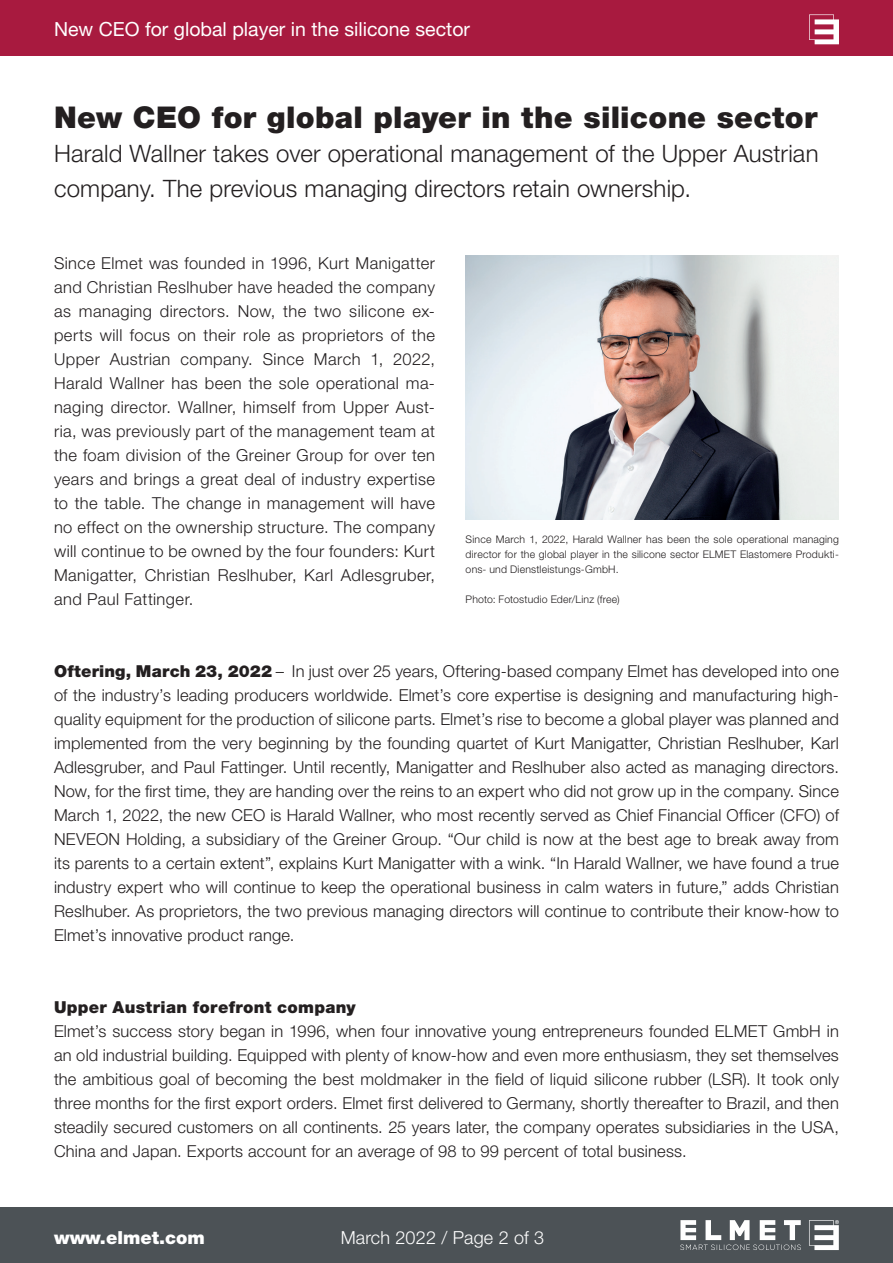
<style>
.page{position:relative;width:893px;height:1263px;background:#fff}
.page>*{position:absolute;margin:0;border:0;box-sizing:border-box;transform-origin:0 0}
.t1{font:900 30px "Helvetica Neue LT Std";letter-spacing:.01em;color:#231f20}
.t2{font:300 24px/34.5px "Helvetica Neue LT Std";letter-spacing:.005em;color:#231f20}
.t3{font:22.5px "Helvetica Neue LT Std";color:#fff}
.t4{font:19.5px "Helvetica Neue LT Std";color:#fff}
.t5{font:300 18px "Helvetica Neue LT Std";letter-spacing:.01em;color:#fff}
.t6{font:900 18px "Helvetica Neue LT Std";color:#fff}
.t7{font:300 16.5px/24px "Helvetica Neue LT Std";letter-spacing:.015em;color:#231f20;text-align:justify}
.t8{font:900 16.5px "Helvetica Neue LT Std";letter-spacing:.015em;color:#231f20}
.t9{font:300 10.5px/15px "Helvetica Neue LT Std";letter-spacing:.02em;color:#231f20;text-align:justify}
.s1{font-weight:900}
</style>
<div class="page">
<div style="left:0;top:1207px;width:893px;height:56px;background:#4c5256"></div>
<div style="left:0;top:0;width:893px;height:55px;background:#a81a3f"></div>
<svg style="left:809px;top:1220px;width:30px;height:30px"></svg>
<svg style="left:680px;top:1220px;width:121px;height:30px"></svg>
<svg style="left:809px;top:14px;width:30px;height:30px"></svg>
<img style="left:466px;top:255px;width:373px;height:265px">
<p class="t4" style="left:54px;top:18px;width:417px">New CEO for global player in the silicone sector</p>
<h3 class="t3" style="left:144px;top:19px;width:138px">Fakuma 2018</h3>
<h1 class="t1" style="left:54px;top:99px;width:765px">New CEO for global player in the silicone sector</h1>
<h2 class="t2" style="left:54px;top:136px;width:766px">Harald Wallner takes over operational management of the Upper Austrian company. The previous managing directors retain ownership.</h2>
<p class="t7" style="left:54px;top:251px;width:383px">Since Elmet was founded in 1996, Kurt Manigatter and Christian Reslhuber have headed the company as managing directors. Now, the two silicone ex&shy;perts will focus on their role as proprietors of the Upper Austrian company. Since March 1, 2022, Harald Wallner has been the sole operational ma&shy;naging director. Wallner, himself from Upper Aust&shy;ria, was previously part of the management team at the foam division of the Greiner Group for over ten years and brings a great deal of industry expertise to the table. The change in management will have no effect on the ownership structure. The company will continue to be owned by the four founders: Kurt Manigatter, Christian Reslhuber, Karl Adlesgruber, and Paul Fattinger.</p>
<p class="t9" style="left:466px;top:532px;width:375px">Since March 1, 2022, Harald Wallner has been the sole operational managing director for the global player in the silicone sector ELMET Elastomere Produkti&shy;ons- und Dienstleistungs-GmbH.</p>
<p class="t9" style="left:466px;top:592px;width:156px">Photo: Fotostudio Eder/Linz (free)</p>
<p class="t7" style="left:54px;top:659px;width:787px"><span class="s1">Oftering, March 23, 2022</span> – In just over 25 years, Oftering-based company Elmet has developed into one of the industry’s leading producers worldwide. Elmet’s core expertise is designing and manufacturing high&shy;quality equipment for the production of silicone parts. Elmet’s rise to become a global player was planned and implemented from the very beginning by the founding quartet of Kurt Manigatter, Christian Reslhuber, Karl Adlesgruber, and Paul Fattinger. Until recently, Manigatter and Reslhuber also acted as managing directors.<br>Now, for the first time, they are handing over the reins to an expert who did not grow up in the company. Since March 1, 2022, the new CEO is Harald Wallner, who most recently served as Chief Financial Officer (CFO) of NEVEON Holding, a subsidiary of the Greiner Group. “Our child is now at the best age to break away from its parents to a certain extent”, explains Kurt Manigatter with a wink. “In Harald Wallner, we have found a true industry expert who will continue to keep the operational business in calm waters in future,” adds Christian Reslhuber. As proprietors, the two previous managing directors will continue to contribute their know-how to Elmet’s innovative product range.</p>
<p class="t8" style="left:54px;top:997px;width:303px">Upper Austrian forefront company</p>
<p class="t7" style="left:54px;top:1019px;width:787px">Elmet’s success story began in 1996, when four innovative young entrepreneurs founded ELMET GmbH in an old industrial building. Equipped with plenty of know-how and even more enthusiasm, they set themselves the ambitious goal of becoming the best moldmaker in the field of liquid silicone rubber (LSR). It took only three months for the first export orders. Elmet first delivered to Germany, shortly thereafter to Brazil, and then steadily secured customers on all continents. 25 years later, the company operates subsidiaries in the USA, China and Japan. Exports account for an average of 98 to 99 percent of total business.</p>
<p class="t6" style="left:54px;top:1226px;width:152px">www.elmet.com</p>
<p class="t5" style="left:341px;top:1226px;width:205px">March 2022 / Page 2 of 3</p>
</div>
